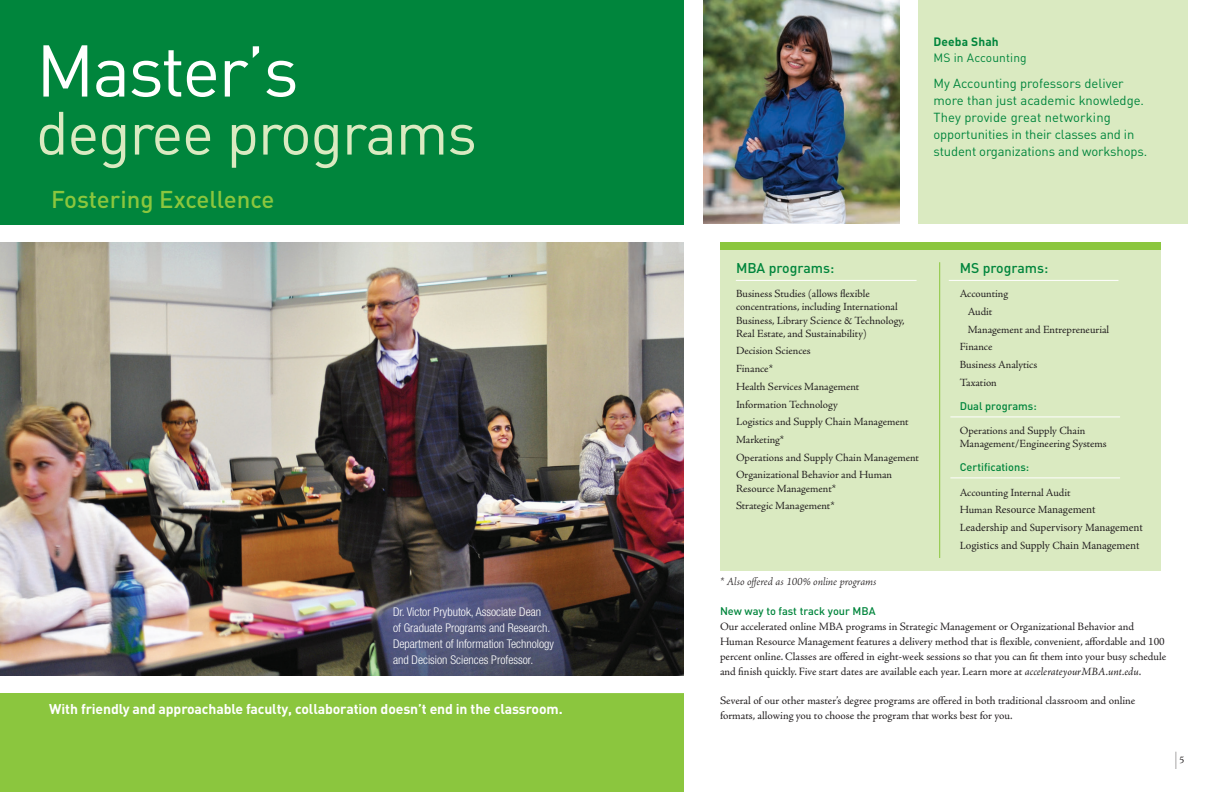
<style>
.page{position:relative;width:1224px;height:792px;background:#fff}
.page>*{position:absolute;margin:0;border:0;box-sizing:border-box;transform-origin:0 0}
.t1{font:72px "DIN";letter-spacing:-.03em;color:#fff}
.t2{font:60px "DIN";letter-spacing:-.02em;color:#daeac1}
.t3{font:500 24px "DIN";color:#8bc63e}
.t4{font:700 14px "DIN";letter-spacing:-.01em;color:#fff}
.t5{font:500 14px "DIN";color:#00853c}
.t6{font:13px/17px "DIN";letter-spacing:-.01em;color:#00853c}
.t7{font:300 condensed 12px/16px "Helvetica Neue LT Std";color:#fff}
.t8{font:12px "DIN";letter-spacing:.01em;color:#00853c}
.t9{font:700 12px "DIN";letter-spacing:.01em;color:#00853c}
.t10{font:11.2px/15px "Adobe Jenson Pro";letter-spacing:-.005em;color:#231f20}
.t11{font:italic 300 11.2px "Adobe Jenson Pro";letter-spacing:-.005em;color:#231f20}
.t12{font:11px/17.7px "Adobe Jenson Pro";letter-spacing:-.005em;color:#231f20}
.t13{font:11px/17.7px "Minion Pro";letter-spacing:-.005em;color:#231f20}
.t14{font:500 11px "DIN";color:#00853c}
.t15{font:10px "Adobe Jenson Pro";color:#231f20}
.s1{font-family:"Adobe Jenson Pro"}
.s2{font-style:italic}
</style>
<div class="page">
<svg style="left:1176px;top:752px;width:1px;height:17px"></svg>
<div style="left:0;top:693px;width:684px;height:99px;background:#8bc63e"></div>
<img style="left:0;top:243px;width:684px;height:433px">
<div style="left:0;top:0;width:684px;height:225px;background:#00853c"></div>
<div style="left:720px;top:250px;width:441px;height:321px;background:#daeac1"></div>
<hr style="left:939px;top:262px;width:1px;height:296px;background:#8bc63e">
<img style="left:703px;top:0;width:197px;height:223px">
<div style="left:720px;top:243px;width:441px;height:7px;background:#8bc63e"></div>
<hr style="left:736px;top:280px;width:181px;height:1px;background:#fff">
<hr style="left:949px;top:280px;width:170px;height:1px;background:#fff">
<hr style="left:950px;top:416px;width:170px;height:1px;background:#fff">
<hr style="left:950px;top:477px;width:170px;height:1px;background:#fff">
<div style="left:918px;top:0;width:270px;height:224px;background:#daeac1"></div>
<h1 class="t1" style="left:36px;top:26px;width:264px">Master’s</h1>
<h2 class="t2" style="left:36px;top:95px;width:443px">degree programs</h2>
<h3 class="t3" style="left:51px;top:184px;width:225px">Fostering Excellence</h3>
<p class="t7" style="left:393px;top:603px;width:163px">Dr. Victor Prybutok, Associate Dean<br>of Graduate Programs and Research.<br>Department of Information Technology and Decision Sciences Professor.</p>
<p class="t4" style="left:49px;top:699px;width:515px">With friendly and approachable faculty, collaboration doesn’t end in the classroom.</p>
<p class="t9" style="left:934px;top:34px;width:67px">Deeba Shah</p>
<p class="t8" style="left:934px;top:50px;width:95px">MS in Accounting</p>
<p class="t6" style="left:934px;top:75px;width:215px">My Accounting professors deliver more than just academic knowledge.<br>They provide great networking opportunities in their classes and in student organizations and workshops.</p>
<p class="t5" style="left:736px;top:259px;width:100px">MBA programs:</p>
<p class="t12" style="left:736px;top:287px;width:170px;line-height:13.2px">Business Studies (allows flexible concentrations, including International Business, Library Science &amp; Technology, Real Estate, and Sustainability)</p>
<p class="t12" style="left:736px;top:342px;width:185px">Decision Sciences<br>Finance*<br>Health Services Management<br>Information Technology<br>Logistics and Supply Chain Management<br>Marketing*<br>Operations and Supply Chain Management<br>Organizational Behavior and Human</p>
<p class="t12" style="left:736px;top:479px;width:102px">Resource Management*<br>Strategic Management*</p>
<p class="t5" style="left:960px;top:259px;width:90px">MS programs:</p>
<p class="t12" style="left:960px;top:285px;width:50px">Accounting</p>
<p class="t12" style="left:968px;top:303px;width:26px">Audit</p>
<p class="t12" style="left:968px;top:320px;width:143px">Management and Entrepreneurial</p>
<p class="t12" style="left:960px;top:338px;width:34px">Finance</p>
<p class="t12" style="left:960px;top:356px;width:79px">Business Analytics</p>
<p class="t12" style="left:960px;top:374px;width:39px">Taxation</p>
<p class="t14" style="left:960px;top:399px;width:78px">Dual programs:</p>
<p class="t12" style="left:960px;top:424px;width:149px;line-height:13.2px">Operations and Supply Chain<br>Management/Engineering Systems</p>
<p class="t14" style="left:960px;top:460px;width:71px">Certifications:</p>
<p class="t12" style="left:960px;top:484px;width:112px">Accounting Internal Audit</p>
<p class="t13" style="left:960px;top:501px;width:184px"><span class="s1">Human</span> Resource Management<br>Leadership and Supervisory Management<br>Logistics and Supply Chain Management</p>
<p class="t11" style="left:720px;top:575px;width:158px">* Also offered as 100% online programs</p>
<p class="t14" style="left:720px;top:604px;width:157px">New way to fast track your MBA</p>
<p class="t10" style="left:720px;top:619px;width:448px">Our accelerated online MBA programs in Strategic Management or Organizational Behavior and Human Resource Management features a delivery method that is flexible, convenient, affordable and 100 percent online. Classes are offered in eight-week sessions so that you can fit them into your busy schedule and finish quickly. Five start dates are available each year. Learn more at <span class="s2">accelerateyourMBA.unt.edu</span>.</p>
<p class="t10" style="left:720px;top:693px;width:417px">Several of our other master’s degree programs are offered in both traditional classroom and online formats, allowing you to choose the program that works best for you.</p>
<p class="t15" style="left:1180px;top:755px;width:6px">5</p>
</div>
